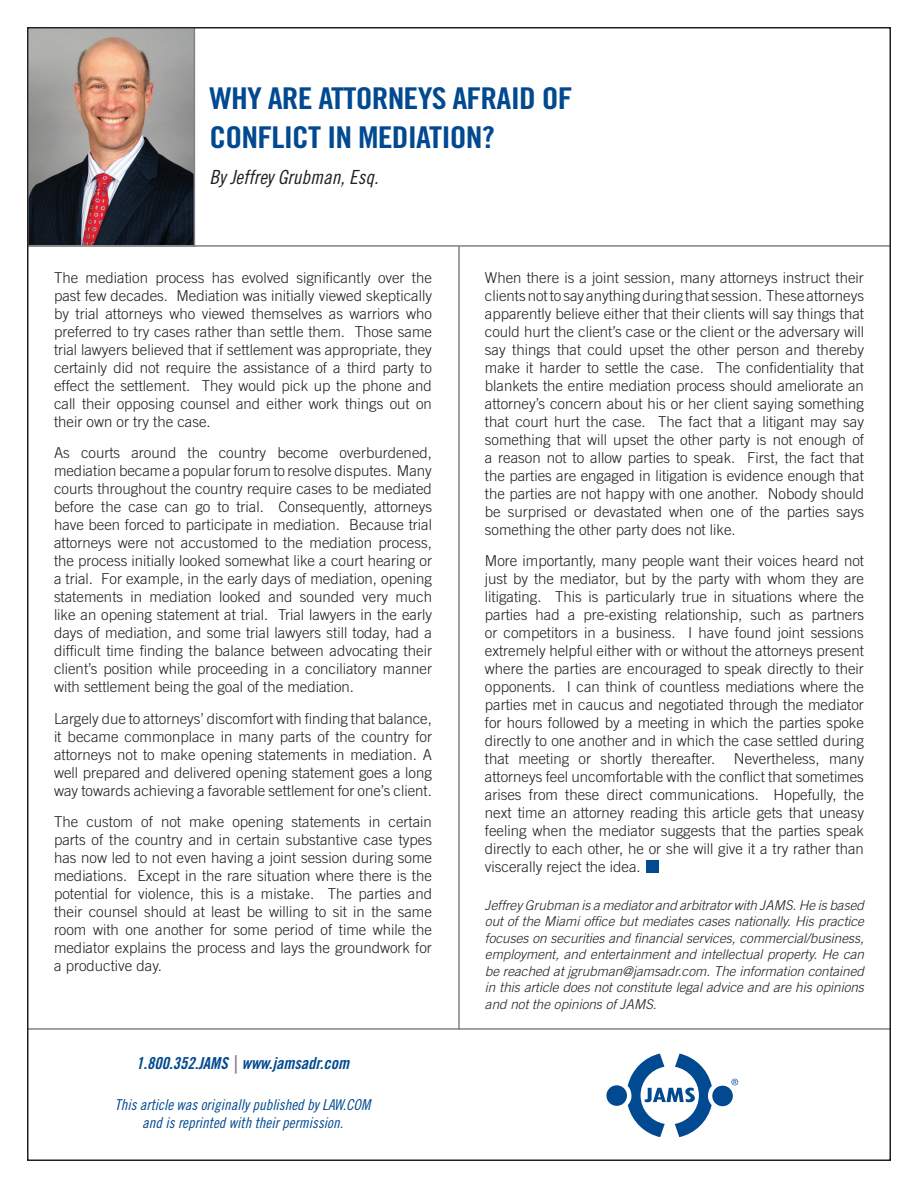
<style>
.page{position:relative;width:918px;height:1188px;background:#fff}
.page>*{position:absolute;margin:0;border:0;box-sizing:border-box;transform-origin:0 0}
.t1{font:30px/39px "Trade Gothic LT Std Bd Cn 20";letter-spacing:-.025em;color:#014990;scale:1.12 1}
.t2{font:19.5px "Trade Gothic LT Std Cn 18 Obl";color:#231f20}
.t3{font:16.5px "Trade Gothic LT Std Bd Cn 20 Obl";color:#014990}
.t4{font:300 15px/18px "Trade Gothic LT Std";color:#231f20;text-align:justify}
.t5{font:15px/18px "Trade Gothic LT Std Cn 18 Obl";color:#014990;text-align:center}
.t6{font:italic 300 13.5px/16.5px "Trade Gothic LT Std";color:#231f20;text-align:justify}
.s1{color:#808285}
</style>
<div class="page">
<img style="left:30px;top:30px;width:164px;height:215px">
<hr style="left:27px;top:245px;width:864px;height:2px;background:#808285">
<hr style="left:194px;top:27px;width:1px;height:220px;background:#808285">
<hr style="left:27px;top:1028px;width:864px;height:2px;background:#808285">
<hr style="left:458px;top:246px;width:2px;height:784px;background:#808285">
<svg style="left:731px;top:1079px;width:7px;height:6px"></svg>
<div style="left:606px;top:1085px;width:21px;height:21px;background:#014990;border-radius:50%"></div>
<svg style="left:628px;top:1054px;width:84px;height:83px"></svg>
<div style="left:712px;top:1086px;width:21px;height:20px;background:#014990;border-radius:50%"></div>
<div style="left:646px;top:861px;width:12px;height:12px;background:#014990"></div>
<h1 class="t1" style="left:210px;top:79px;width:326px">WHY ARE ATTORNEYS AFRAID OF<br>CONFLICT IN MEDIATION?</h1>
<h2 class="t2" style="left:210px;top:166px;width:170px">By Jeffrey Grubman, Esq.</h2>
<p class="t4" style="left:54px;top:268px;width:380px">The mediation process has evolved significantly over the past few decades. Mediation was initially viewed skeptically by trial attorneys who viewed themselves as warriors who preferred to try cases rather than settle them. Those same trial lawyers believed that if settlement was appropriate, they certainly did not require the assistance of a third party to effect the settlement. They would pick up the phone and call their opposing counsel and either work things out on their own or try the case.</p>
<p class="t4" style="left:54px;top:444px;width:380px">As courts around the country become overburdened, mediation became a popular forum to resolve disputes. Many courts throughout the country require cases to be mediated before the case can go to trial. Consequently, attorneys have been forced to participate in mediation. Because trial attorneys were not accustomed to the mediation process, the process initially looked somewhat like a court hearing or a trial. For example, in the early days of mediation, opening statements in mediation looked and sounded very much like an opening statement at trial. Trial lawyers in the early days of mediation, and some trial lawyers still today, had a difficult time finding the balance between advocating their client’s position while proceeding in a conciliatory manner with settlement being the goal of the mediation.</p>
<p class="t4" style="left:54px;top:709px;width:380px">Largely due to attorneys’ discomfort with finding that balance, it became commonplace in many parts of the country for attorneys not to make opening statements in mediation. A well prepared and delivered opening statement goes a long way towards achieving a favorable settlement for one’s client.</p>
<p class="t4" style="left:54px;top:813px;width:380px">The custom of not make opening statements in certain parts of the country and in certain substantive case types has now led to not even having a joint session during some mediations. Except in the rare situation where there is the potential for violence, this is a mistake. The parties and their counsel should at least be willing to sit in the same room with one another for some period of time while the mediator explains the process and lays the groundwork for a productive day.</p>
<p class="t3" style="left:136px;top:1054px;width:215px">1.800.352.JAMS <span class="s1">|</span> www.jamsadr.com</p>
<p class="t5" style="left:115px;top:1096px;width:257px">This article was originally published by LAW.COM and is reprinted with their permission.</p>
<p class="t4" style="left:485px;top:268px;width:381px">When there is a joint session, many attorneys instruct their clients not to say anything during that session. These attorneys apparently believe either that their clients will say things that could hurt the client’s case or the client or the adversary will say things that could upset the other person and thereby make it harder to settle the case. The confidentiality that blankets the entire mediation process should ameliorate an attorney’s concern about his or her client saying something that court hurt the case. The fact that a litigant may say something that will upset the other party is not enough of a reason not to allow parties to speak. First, the fact that the parties are engaged in litigation is evidence enough that the parties are not happy with one another. Nobody should be surprised or devastated when one of the parties says something the other party does not like.</p>
<p class="t4" style="left:485px;top:552px;width:381px">More importantly, many people want their voices heard not just by the mediator, but by the party with whom they are litigating. This is particularly true in situations where the parties had a pre-existing relationship, such as partners or competitors in a business. I have found joint sessions extremely helpful either with or without the attorneys present where the parties are encouraged to speak directly to their opponents. I can think of countless mediations where the parties met in caucus and negotiated through the mediator for hours followed by a meeting in which the parties spoke directly to one another and in which the case settled during that meeting or shortly thereafter. Nevertheless, many attorneys feel uncomfortable with the conflict that sometimes arises from these direct communications. Hopefully, the next time an attorney reading this article gets that uneasy feeling when the mediator suggests that the parties speak directly to each other, he or she will give it a try rather than viscerally reject the idea.</p>
<p class="t6" style="left:485px;top:897px;width:381px">Jeffrey Grubman is a mediator and arbitrator with JAMS. He is based out of the Miami office but mediates cases nationally. His practice focuses on securities and financial services, commercial/business, employment, and entertainment and intellectual property. He can be reached at jgrubman@jamsadr.com. The information contained in this article does not constitute legal advice and are his opinions and not the opinions of JAMS.</p>
</div>
